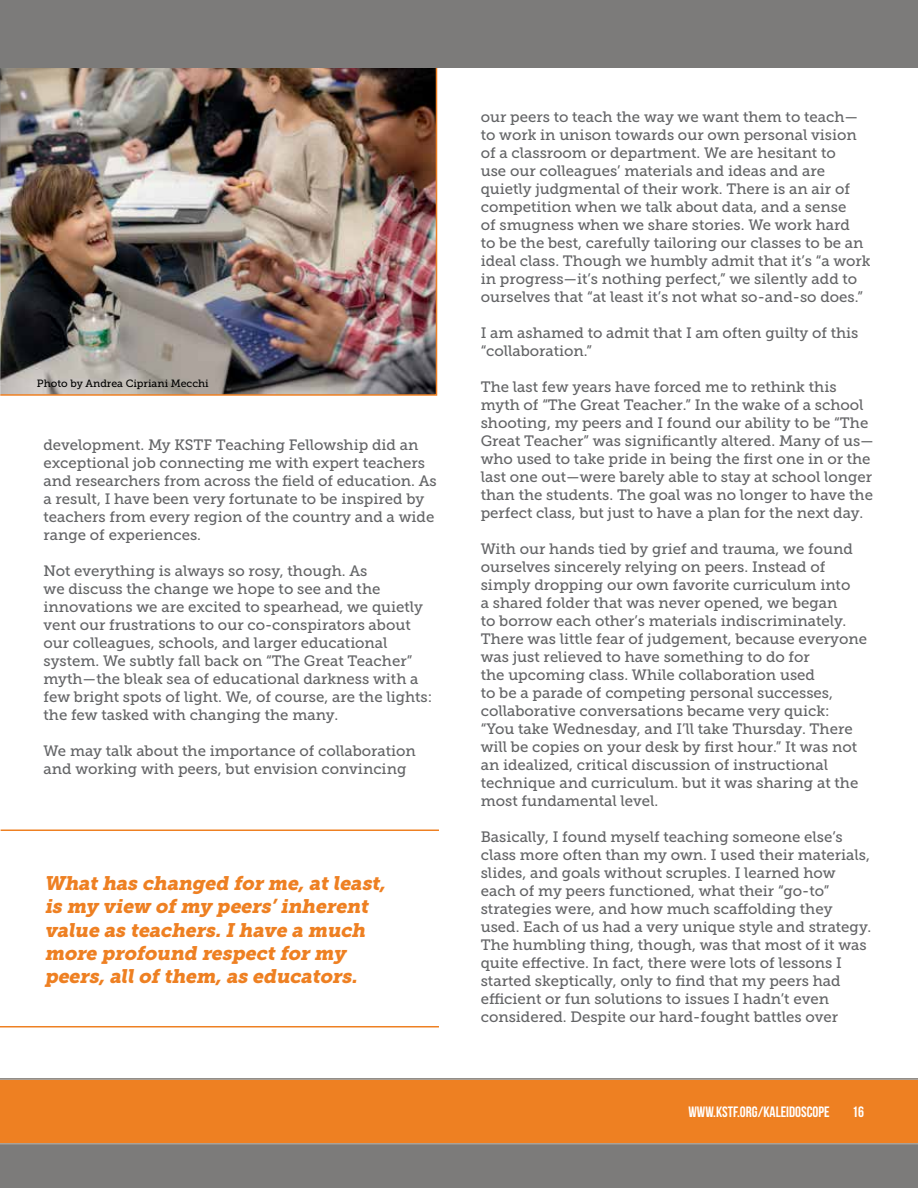
<style>
.page{position:relative;width:918px;height:1188px;background:#fff}
.page>*{position:absolute;margin:0;border:0;box-sizing:border-box;transform-origin:0 0}
.t1{font:italic 19.5px/23.4px "Museo Slab 900";color:#ee8022}
.t2{font:15px/18px "Museo Slab 500";color:#636466}
.t3{font:15px "Bebas Neue";color:#fff}
.t4{font:10.5px "Museo Slab 500";color:#000}
</style>
<div class="page">
<div style="left:0;top:1078px;width:918px;height:110px;background:#7c7b7a"></div>
<div style="left:0;top:1078px;width:918px;height:66px;background:#ee8022"></div>
<hr style="left:1px;top:830px;width:438px;height:1px;background:#ee8022">
<hr style="left:0;top:1026px;width:439px;height:2px;background:#ee8022">
<img style="left:0;top:68px;width:437px;height:328px">
<div style="left:0;top:0;width:918px;height:68px;background:#7c7b7a"></div>
<p class="t4" style="left:37px;top:377px;width:173px">Photo by Andrea Cipriani Mecchi</p>
<p class="t2" style="left:44px;top:436px;width:395px">development. My KSTF Teaching Fellowship did an exceptional job connecting me with expert teachers and researchers from across the field of education. As a result, I have been very fortunate to be inspired by teachers from every region of the country and a wide range of experiences.</p>
<p class="t2" style="left:44px;top:562px;width:390px">Not everything is always so rosy, though. As<br>we discuss the change we hope to see and the innovations we are excited to spearhead, we quietly vent our frustrations to our co-conspirators about our colleagues, schools, and larger educational system. We subtly fall back on “The Great Teacher” myth—the bleak sea of educational darkness with a few bright spots of light. We, of course, are the lights: the few tasked with changing the many.</p>
<p class="t2" style="left:44px;top:742px;width:374px">We may talk about the importance of collaboration and working with peers, but envision convincing</p>
<h1 class="t1" style="left:45px;top:872px;width:346px">What has changed for me,at least, is my view of my peers’inherent value as teachers.I have a much more profound respect for my peers,allof them,as educators.</h1>
<p class="t2" style="left:481px;top:108px;width:391px">our peers to teach the way we want them to teach— to work in unison towards our own personal vision of a classroom or department. We are hesitant to<br>use our colleagues’ materials and ideas and are quietly judgmental of their work. There is an air of competition when we talk about data, and a sense<br>of smugness when we share stories. We work hard<br>to be the best, carefully tailoring our classes to be an ideal class. Though we humbly admit that it’s “a work in progress—it’s nothing perfect,” we silently add to ourselves that “at least it’s not what so-and-so does.”</p>
<p class="t2" style="left:481px;top:324px;width:379px">I am ashamed to admit that I am often guilty of this “collaboration.”</p>
<p class="t2" style="left:481px;top:378px;width:395px">The last few years have forced me to rethink this myth of “The Great Teacher.” In the wake of a school shooting, my peers and I found our ability to be “The Great Teacher” was significantly altered. Many of us— who used to take pride in being the first one in or the last one out—were barely able to stay at school longer than the students. The goal was no longer to have the perfect class, but just to have a plan for the next day.</p>
<p class="t2" style="left:481px;top:540px;width:388px">With our hands tied by grief and trauma, we found ourselves sincerely relying on peers. Instead of simply dropping our own favorite curriculum into<br>a shared folder that was never opened, we began<br>to borrow each other’s materials indiscriminately.<br>There was little fear of judgement, because everyone was just relieved to have something to do for<br>the upcoming class. While collaboration used<br>to be a parade of competing personal successes, collaborative conversations became very quick: “You take Wednesday, and I’ll take Thursday. There will be copies on your desk by first hour.” It was not an idealized, critical discussion of instructional technique and curriculum. but it was sharing at the most fundamental level.</p>
<p class="t2" style="left:481px;top:828px;width:392px">Basically, I found myself teaching someone else’s class more often than my own. I used their materials, slides, and goals without scruples. I learned how each of my peers functioned, what their “go-to” strategies were, and how much scaffolding they used. Each of us had a very unique style and strategy.<br>The humbling thing, though, was that most of it was quite effective. In fact, there were lots of lessons I started skeptically, only to find that my peers had efficient or fun solutions to issues I hadn’t even considered. Despite our hard-fought battles over</p>
<p class="t3" style="left:688px;top:1104px;width:143px">WWW.KSTF.ORG/KALEIDOSCOPE</p>
<p class="t3" style="left:852px;top:1104px;width:13px">16</p>
</div>
